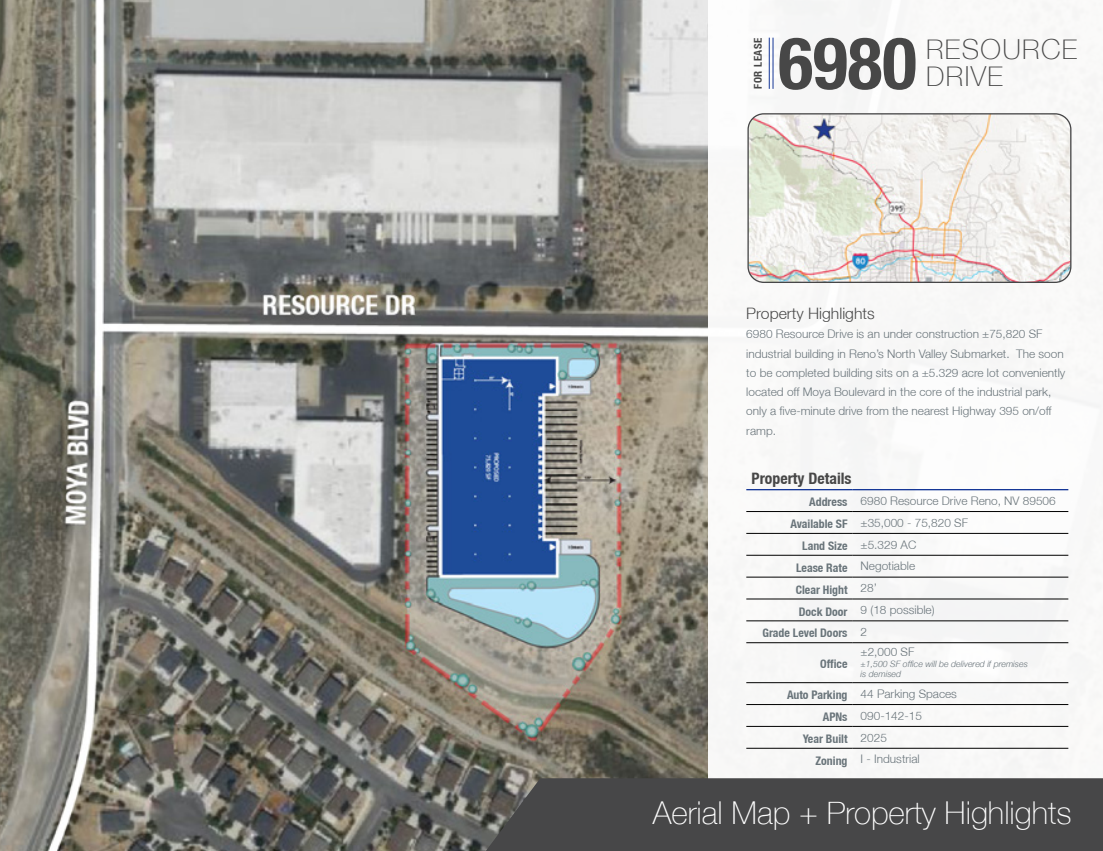
<style>
.page{position:relative;width:1103px;height:851px;background:#fff}
.page>*{position:absolute;margin:0;border:0;box-sizing:border-box;transform-origin:0 0}
.t1{font:700 condensed 72.1px "Helvetica Neue LT";color:#474747}
.t2{font:100 31.5px "Helvetica Neue LT";color:#fff}
.t3{font:100 27.65px/27.7px "Helvetica Neue LT";letter-spacing:.05em;color:#474747}
.t4{font:300 15.75px "Helvetica Neue LT";color:#474747}
.t5{font:700 condensed 15.75px "Helvetica Neue LT";color:#474747}
.t6{font:300 11.9px/19.2px "Helvetica Neue LT";color:#69747a}
.t7{font:700 condensed 11.9px/20.3px "Helvetica Neue LT";color:#69747a}
.t8{font:700 condensed 10.85px "Helvetica Neue LT";letter-spacing:.05em;color:#474747}
.t9{font:italic 300 8.75px/10.5px "Helvetica Neue LT";color:#69747a}
.s1{font-weight:700;font-stretch:condensed}
.s2{font-weight:300;font-stretch:normal}
</style>
<div class="page">
<img style="left:0;top:0;width:708px;height:850px">
<div style="left:708px;top:0;width:394px;height:779px;background:#f8f8f8"></div>
<img style="left:749px;top:114px;width:321px;height:168px">
<div style="left:747px;top:113px;width:324px;height:170px;border:1px solid #474748;border-radius:16px"></div>
<hr style="left:746px;top:511px;width:106px;height:1px;background:#000">
<hr style="left:852px;top:511px;width:216px;height:1px;background:#000">
<hr style="left:746px;top:533px;width:106px;height:1px;background:#000">
<hr style="left:852px;top:533px;width:216px;height:1px;background:#000">
<hr style="left:746px;top:555px;width:106px;height:1px;background:#000">
<hr style="left:852px;top:555px;width:216px;height:1px;background:#000">
<hr style="left:746px;top:576px;width:106px;height:1px;background:#000">
<hr style="left:852px;top:576px;width:216px;height:1px;background:#000">
<hr style="left:746px;top:598px;width:106px;height:1px;background:#000">
<hr style="left:852px;top:598px;width:216px;height:1px;background:#000">
<hr style="left:746px;top:620px;width:106px;height:1px;background:#000">
<hr style="left:852px;top:620px;width:216px;height:1px;background:#000">
<hr style="left:746px;top:642px;width:106px;height:1px;background:#000">
<hr style="left:852px;top:642px;width:216px;height:1px;background:#000">
<hr style="left:746px;top:682px;width:106px;height:1px;background:#000">
<hr style="left:852px;top:682px;width:216px;height:1px;background:#000">
<hr style="left:746px;top:704px;width:106px;height:1px;background:#000">
<hr style="left:852px;top:704px;width:216px;height:1px;background:#000">
<hr style="left:746px;top:726px;width:106px;height:1px;background:#000">
<hr style="left:852px;top:726px;width:216px;height:1px;background:#000">
<hr style="left:746px;top:748px;width:106px;height:1px;background:#000">
<hr style="left:852px;top:748px;width:216px;height:1px;background:#000">
<hr style="left:746px;top:489px;width:106px;height:1px;background:#133596">
<hr style="left:852px;top:489px;width:216px;height:1px;background:#133596">
<svg style="left:474px;top:778px;width:628px;height:72px;background:#494949"></svg>
<hr style="left:772px;top:38px;width:1px;height:51px;background:#133596">
<hr style="left:769px;top:38px;width:1px;height:51px;background:#133596">
<p class="t8" style="left:751px;top:89px;width:52px;rotate:-90deg">FOR LEASE</p>
<h1 class="t1" style="left:778px;top:20px;width:140px">6980</h1>
<h3 class="t3" style="left:926px;top:35px;width:153px">RESOURCE<br>DRIVE</h3>
<h3 class="t4" style="left:746px;top:304px;width:130px">Property Highlights</h3>
<p class="t6" style="left:746px;top:324px;width:320px">6980 Resource Drive is an under construction ±75,820 SF industrial building in Reno’s North Valley Submarket. The soon to be completed building sits on a ±5.329 acre lot conveniently located off Moya Boulevard in the core of the industrial park, only a five-minute drive from the nearest Highway 395 on/off ramp.</p>
<h3 class="t5" style="left:751px;top:469px;width:101px">Property Details</h3>
<p class="t6" style="left:790px;top:489px;width:267px;line-height:21.9px;text-indent:19px"><span class="s1">Address</span> 6980 Resource Drive Reno, NV 89506<br><span class="s1">Available SF</span> ±35,000 - 75,820 SF</p>
<p class="t6" style="left:796px;top:535px;width:122px;line-height:20.3px;text-align:center"><span class="s1">Land Size</span> ±5.329 AC<br><span class="s1">Lease Rate</span> Negotiable</p>
<p class="t7" style="left:795px;top:579px;width:140px">Clear Hight <span class="s2">28’<br></span>Dock Door <span class="s2">9 (18 possible)</span></p>
<p class="t7" style="left:762px;top:623px;width:106px">Grade Level Doors <span class="s2">2</span></p>
<p class="t7" style="left:820px;top:653px;width:29px">Office</p>
<p class="t6" style="left:860px;top:642px;width:55px">±2,000 SF</p>
<p class="t9" style="left:860px;top:658px;width:169px">±1,500 SF office will be delivered if premises is demised</p>
<p class="t6" style="left:787px;top:682px;width:171px;line-height:21.9px;text-align:center"><span class="s1">Auto Parking</span> 44 Parking Spaces<br><span class="s1">APNs</span> 090-142-15</p>
<p class="t6" style="left:815px;top:728px;width:106px;line-height:20.5px;text-indent:-13px"><span class="s1">Year Built</span> 2025<br><span class="s1">Zoning</span> I - Industrial</p>
<h2 class="t2" style="left:652px;top:795px;width:420px">Aerial Map + Property Highlights</h2>
</div>
